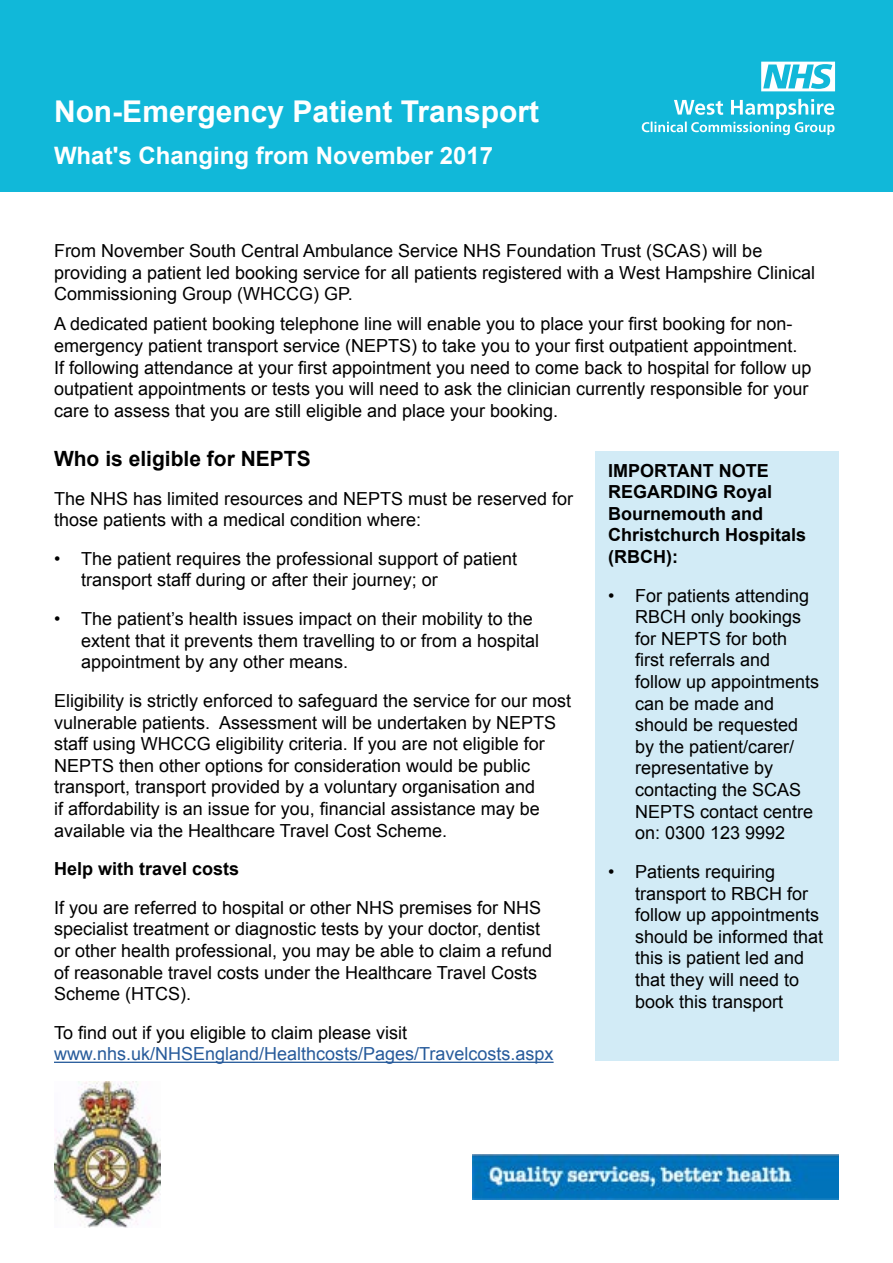
<style>
.page{position:relative;width:893px;height:1263px;background:#fff}
.page>*{position:absolute;margin:0;border:0;box-sizing:border-box;transform-origin:0 0}
.t1{font:700 30px "Arial";color:#fff}
.t2{font:700 24px "Arial";color:#fff}
.t3{font:700 21px "Arial";color:#000}
.t4{font:18px/21.6px "Arial";color:#000}
.t5{font:700 18px/21.6px "Arial";color:#000}
.t6{font:18px "Arial";color:#275b9b}
</style>
<div class="page">
<div style="left:0;top:0;width:893px;height:191px;background:#11b8d9"></div>
<svg style="left:642px;top:99px;width:192px;height:36px"></svg>
<svg style="left:761px;top:62px;width:74px;height:29px"></svg>
<hr style="left:54px;top:1062px;width:500px;height:1px;background:#275b9b">
<img style="left:54px;top:1082px;width:106px;height:146px">
<img style="left:472px;top:1155px;width:367px;height:44px">
<div style="left:595px;top:451px;width:244px;height:609px;background:#d2ebf6"></div>
<h1 class="t1" style="left:54px;top:92px;width:487px">Non-Emergency Patient Transport</h1>
<h2 class="t2" style="left:54px;top:139px;width:441px">What's Changing from November 2017</h2>
<p class="t4" style="left:54px;top:240px;width:763px">From November South Central Ambulance Service NHS Foundation Trust (SCAS) will be providing a patient led booking service for all patients registered with a West Hampshire Clinical<br>Commissioning Group (WHCCG) GP.</p>
<p class="t4" style="left:54px;top:313px;width:759px">A dedicated patient booking telephone line will enable you to place your first booking for non&shy;emergency patient transport service (NEPTS) to take you to your first outpatient appointment.<br>If following attendance at your first appointment you need to come back to hospital for follow up outpatient appointments or tests you will need to ask the clinician currently responsible for your care to assess that you are still eligible and place your booking.</p>
<p class="t3" style="left:54px;top:445px;width:258px">Who is eligible for NEPTS</p>
<p class="t4" style="left:54px;top:488px;width:521px">The NHS has limited resources and NEPTS must be reserved for those patients with a medical condition where:</p>
<p class="t4" style="left:81px;top:548px;width:438px;text-indent:-27px">• The patient requires the professional support of patient transport staff during or after their journey; or</p>
<p class="t4" style="left:81px;top:608px;width:460px;text-indent:-27px">• The patient’s health issues impact on their mobility to the extent that it prevents them travelling to or from a hospital appointment by any other means.</p>
<p class="t4" style="left:54px;top:690px;width:519px">Eligibility is strictly enforced to safeguard the service for our most vulnerable patients. Assessment will be undertaken by NEPTS staff using WHCCG eligibility criteria. If you are not eligible for NEPTS then other options for consideration would be public transport, transport provided by a voluntary organisation and<br>if affordability is an issue for you, financial assistance may be available via the Healthcare Travel Cost Scheme.</p>
<p class="t5" style="left:54px;top:858px;width:187px">Help with travel costs</p>
<p class="t4" style="left:54px;top:897px;width:500px">If you are referred to hospital or other NHS premises for NHS specialist treatment or diagnostic tests by your doctor, dentist or other health professional, you may be able to claim a refund of reasonable travel costs under the Healthcare Travel Costs Scheme (HTCS).</p>
<p class="t4" style="left:54px;top:1022px;width:355px">To find out if you eligible to claim please visit</p>
<p class="t6" style="left:54px;top:1042px;width:501px">www.nhs.uk/NHSEngland/Healthcosts/Pages/Travelcosts.aspx</p>
<p class="t5" style="left:608px;top:460px;width:200px">IMPORTANT NOTE<br>REGARDING Royal<br>Bournemouth and<br>Christchurch Hospitals (RBCH):</p>
<p class="t4" style="left:635px;top:585px;width:186px;text-indent:-27px">• For patients attending<br>RBCH only bookings for NEPTS for both first referrals and follow up appointments can be made and should be requested by the patient/carer/ representative by contacting the SCAS<br>NEPTS contact centre on: 0300 123 9992</p>
<p class="t4" style="left:635px;top:861px;width:190px;text-indent:-27px">• Patients requiring transport to RBCH for follow up appointments should be informed that this is patient led and that they will need to book this transport</p>
</div>
